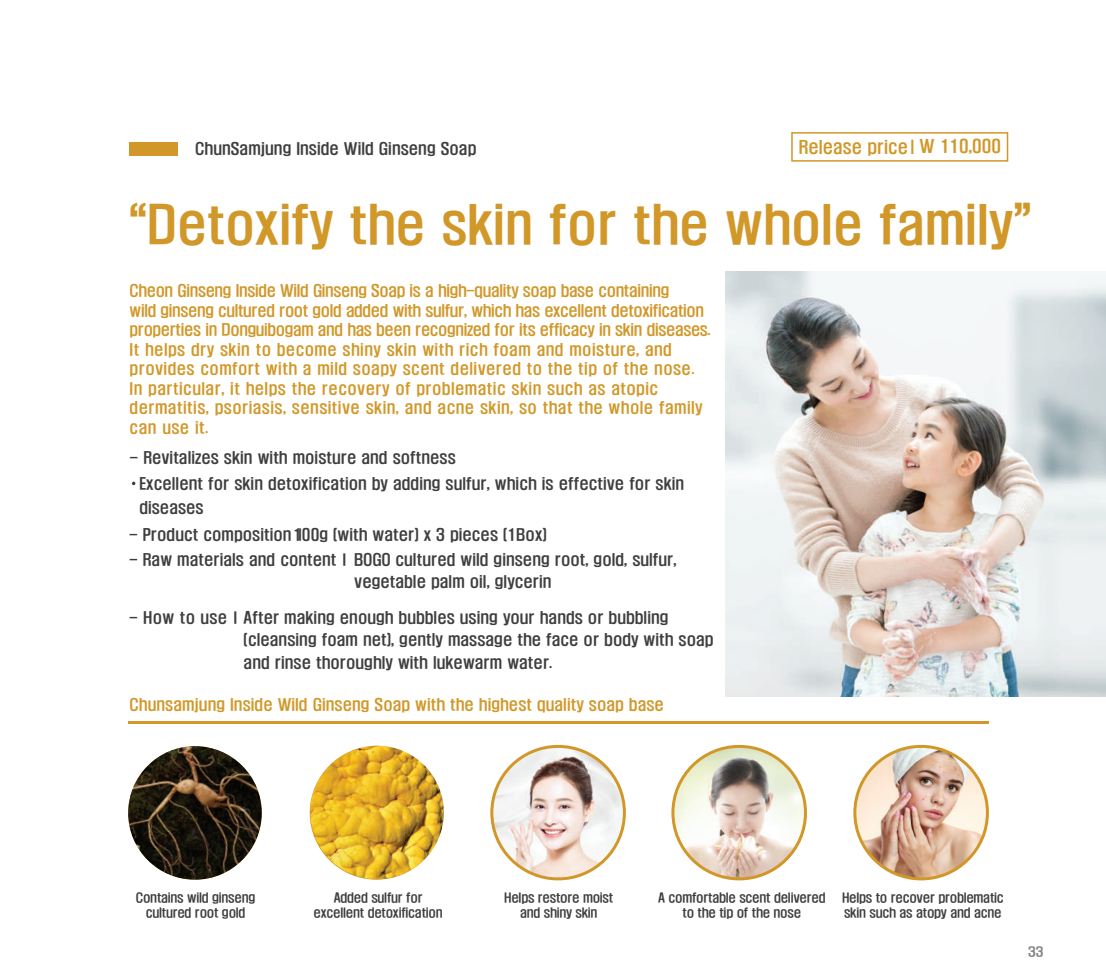
<style>
.page{position:relative;width:1106px;height:978px;background:#fff}
.page>*{position:absolute;margin:0;border:0;box-sizing:border-box;transform-origin:0 0}
.t1{font:48px "H2 hdr M";color:#d19829}
.t2{font:16.5px "H2 hdr M";color:#d19829}
.t3{font:15px/19.5px "H2 hdr M";letter-spacing:.025em;color:#d19829}
.t4{font:15px/22.5px "H2 hdr M";color:#3e3e3f}
.t5{font:15px "H2 hdr M";color:#d19829}
.t6{font:12px/15px "H2 hdr M";letter-spacing:-.025em;color:#3e3e3f;text-align:center}
.t7{font:12px "H2 hdr M";color:#808285;scale:1.1 1}
</style>
<div class="page">
<div style="left:791px;top:132px;width:217px;height:30px;border:2px solid #d19829"></div>
<div style="left:130px;top:142px;width:48px;height:13px;background:#d19829"></div>
<hr style="left:128px;top:721px;width:860px;height:3px;background:#d19829">
<img style="left:725px;top:272px;width:381px;height:424px">
<img style="left:491px;top:746px;width:133px;height:134px;border-radius:67px">
<img style="left:128px;top:746px;width:134px;height:134px;border-radius:67px">
<img style="left:310px;top:746px;width:134px;height:133px;border-radius:67px">
<div style="left:490px;top:745px;width:136px;height:135px;border:3px solid #d19829;border-radius:50%"></div>
<img style="left:672px;top:746px;width:134px;height:134px;border-radius:67px">
<div style="left:671px;top:745px;width:136px;height:135px;border:3px solid #d19829;border-radius:50%"></div>
<img style="left:854px;top:746px;width:134px;height:134px;border-radius:67px">
<div style="left:853px;top:745px;width:136px;height:135px;border:3px solid #d19829;border-radius:50%"></div>
<svg style="left:911px;top:140px;width:2px;height:14px"></svg>
<p class="t4" style="left:195px;top:137px;width:283px">ChunSamjung Inside Wild Ginseng Soap</p>
<p class="t2" style="left:799px;top:138px;width:204px">Release price W 110,000</p>
<h1 class="t1" style="left:99px;top:201px;width:963px">“Detoxify the skin for the whole family”</h1>
<p class="t3" style="left:130px;top:281px;width:582px">Cheon Ginseng Inside Wild Ginseng Soap is a high-quality soap base containing<br>wild ginseng cultured root gold added with sulfur, which has excellent detoxification properties in Donguibogam and has been recognized for its efficacy in skin diseases.<br>It helps dry skin to become shiny skin with rich foam and moisture, and provides comfort with a mild soapy scent delivered to the tip of the nose.<br>In particular, it helps the recovery of problematic skin such as atopic dermatitis, psoriasis, sensitive skin, and acne skin, so that the whole family can use it.</p>
<p class="t4" style="left:130px;top:447px;width:328px">- Revitalizes skin with moisture and softness</p>
<p class="t4" style="left:139px;top:471px;width:546px;line-height:24px">Excellent for skin detoxification by adding sulfur, which is effective for skin diseases</p>
<p class="t4" style="left:129px;top:523px;width:419px">- Product compositionᅵ100g (with water) x 3 pieces (1Box)</p>
<p class="t4" style="left:354px;top:548px;width:324px;text-indent:-225px">- Raw materials and contentᅵ BOGO cultured wild ginseng root, gold, sulfur, vegetable palm oil, glycerin</p>
<p class="t4" style="left:244px;top:606px;width:471px;text-indent:-114px">- How to useᅵAfter making enough bubbles using your hands or bubbling (cleansing foam net), gently massage the face or body with soap and rinse thoroughly with lukewarm water.</p>
<p class="t5" style="left:130px;top:697px;width:536px">Chunsamjung Inside Wild Ginseng Soap with the highest quality soap base</p>
<p class="t6" style="left:136px;top:891px;width:121px">Contains wild ginseng cultured root gold</p>
<p class="t6" style="left:314px;top:891px;width:131px">Added sulfur for excellent detoxification</p>
<p class="t6" style="left:504px;top:891px;width:111px">Helps restore moist and shiny skin</p>
<p class="t6" style="left:658px;top:891px;width:169px">A comfortable scent delivered to the tip of the nose</p>
<p class="t6" style="left:842px;top:891px;width:163px;text-align:left">Helps to recover problematic skin such as atopy and acne</p>
<p class="t7" style="left:1028px;top:946px;width:15px">33</p>
</div>
